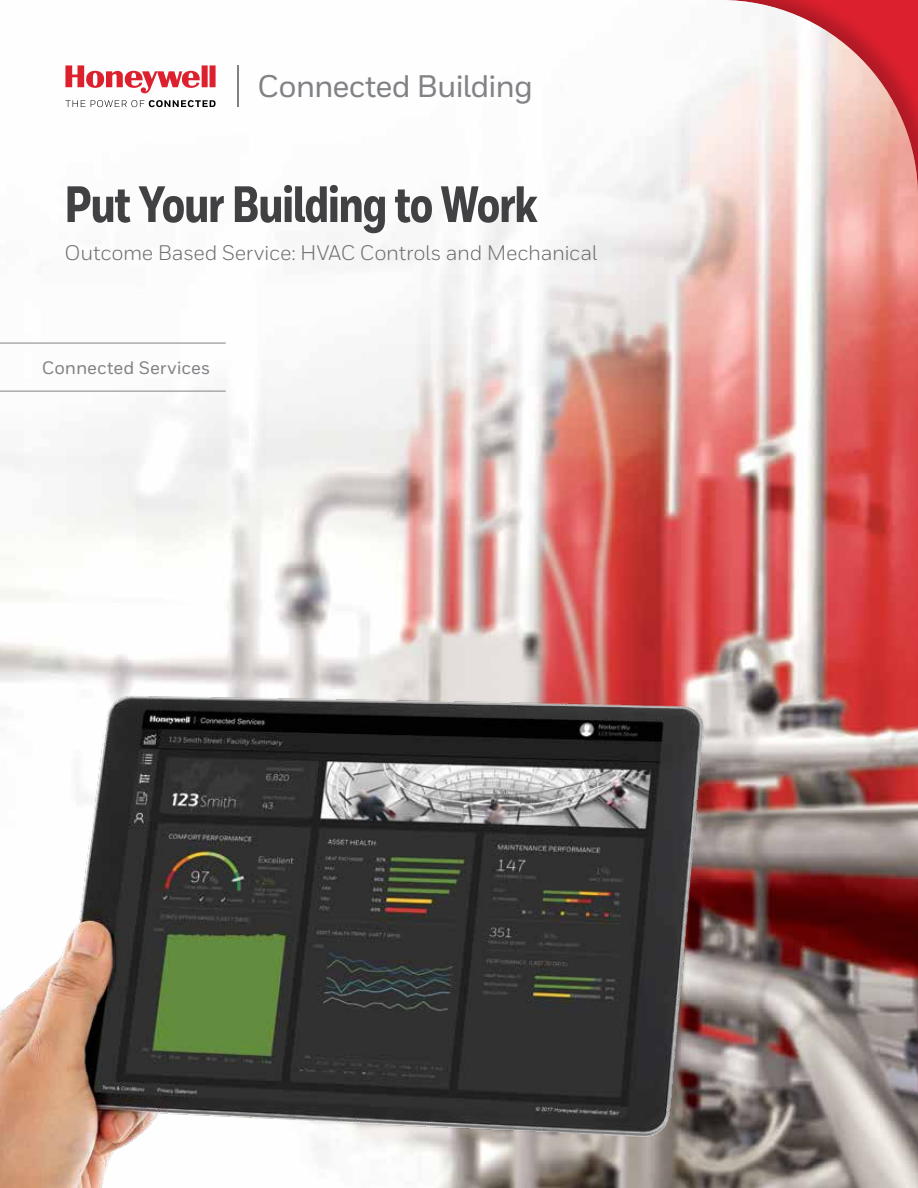
<style>
.page{position:relative;width:918px;height:1188px;background:#fff}
.page>*{position:absolute;margin:0;border:0;box-sizing:border-box;transform-origin:0 0}
.t1{font:800 51px "Honeywell Cond";letter-spacing:-.03em;color:#414042}
.t2{font:500 31.2px "Honeywell Sans";letter-spacing:-.035em;color:#808285}
.t3{font:21px "Honeywell Sans";letter-spacing:-.015em;color:#6d6e71}
.t4{font:500 18px "Honeywell Sans";letter-spacing:.005em;color:#808285}
</style>
<div class="page">
<img style="left:0;top:107px;width:918px;height:1081px">
<svg style="left:65px;top:65px;width:151px;height:29px"></svg>
<svg style="left:65px;top:100px;width:151px;height:7px"></svg>
<hr style="left:237px;top:65px;width:2px;height:42px;background:#808285">
<hr style="left:0;top:343px;width:226px;height:1px;background:#808285">
<hr style="left:0;top:391px;width:226px;height:1px;background:#808285">
<img style="left:0;top:668px;width:810px;height:520px">
<div style="left:333px;top:0;width:585px;height:585px;background:#000;opacity:.2"></div>
<h2 class="t2" style="left:257px;top:68px;width:277px">Connected Building</h2>
<h1 class="t1" style="left:64px;top:173px;width:475px">Put Your Building to Work</h1>
<p class="t3" style="left:65px;top:240px;width:534px">Outcome Based Service: HVAC Controls and Mechanical</p>
<p class="t4" style="left:42px;top:357px;width:170px">Connected Services</p>
</div>
